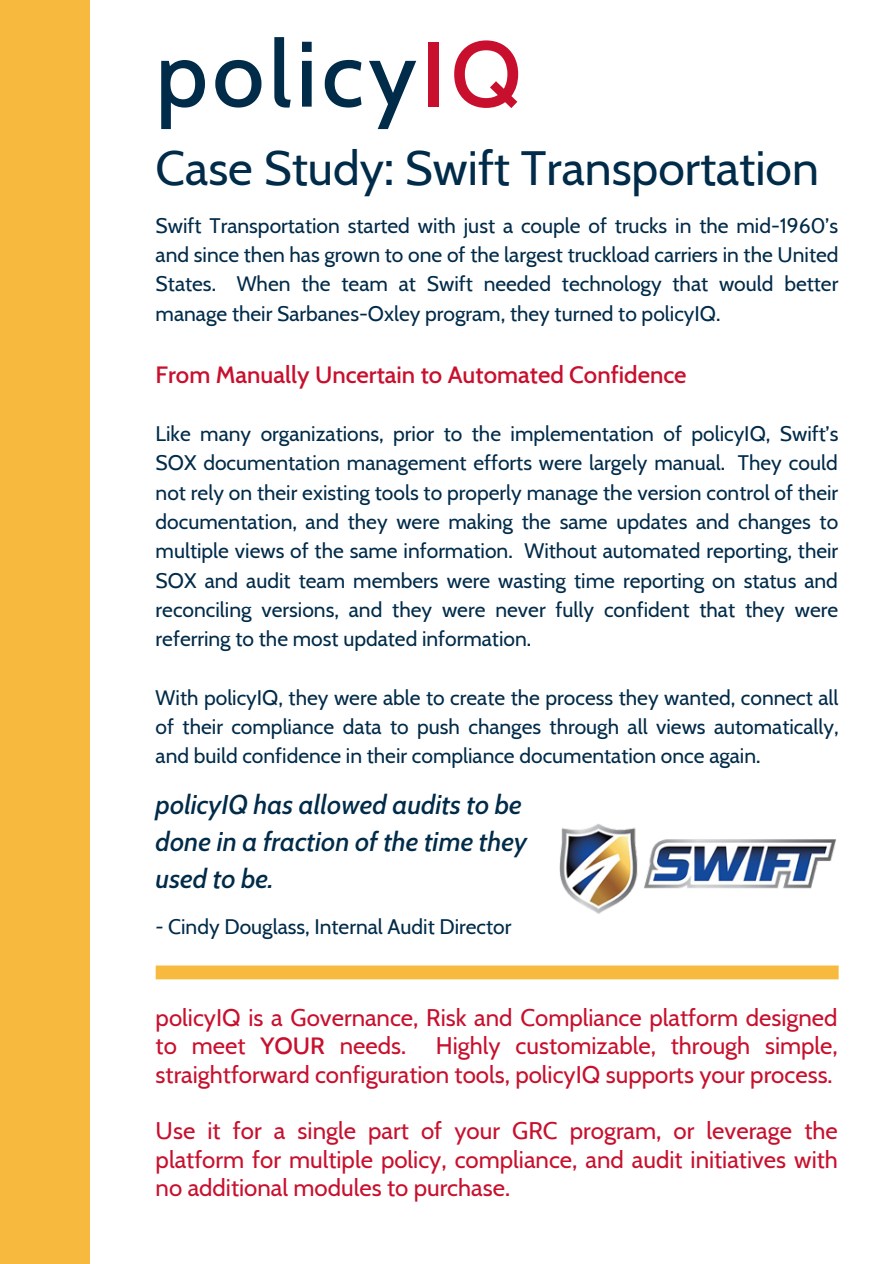
<style>
.page{position:relative;width:894px;height:1264px;background:#fff}
.page>*{position:absolute;margin:0;border:0;box-sizing:border-box;transform-origin:0 0}
.t1{font:500 92.7px "Cabin";letter-spacing:.05em;color:#002b49}
.t2{font:48px "Cabin";color:#002b49}
.t3{font:italic 500 27px/37px "Cabin";color:#002b49}
.t4{font:24px/28.3px "Cabin";color:#c8102e;text-align:justify}
.t5{font:500 24px "Cabin";color:#c8102e}
.t6{font:21px/29.2px "Cabin";color:#002b49;text-align:justify}
.s1{color:#c8102e}
.s2{font-style:italic}
.s3{font-weight:500}
</style>
<div class="page">
<svg style="left:156px;top:965px;width:682px;height:14px;background:#f7bb45"></svg>
<div style="left:0;top:0;width:90px;height:1263px;background:#f7b93e"></div>
<img style="left:559px;top:824px;width:277px;height:90px">
<h1 class="t1" style="left:156px;top:17px;width:367px">policy<span class="s1">IQ</span></h1>
<h2 class="t2" style="left:156px;top:138px;width:664px">Case Study: Swift Transportation</h2>
<p class="t6" style="left:156px;top:211px;width:684px">Swift Transportation started with just a couple of trucks in the mid-1960’s and since then has grown to one of the largest truckload carriers in the United States. When the team at Swift needed technology that would better manage their Sarbanes-Oxley program, they turned to policyIQ.</p>
<p class="t5" style="left:156px;top:359px;width:532px">From Manually Uncertain to Automated Confidence</p>
<p class="t6" style="left:156px;top:419px;width:684px">Like many organizations, prior to the implementation of policyIQ, Swift’s SOX documentation management efforts were largely manual. They could not rely on their existing tools to properly manage the version control of their documentation, and they were making the same updates and changes to multiple views of the same information. Without automated reporting, their SOX and audit team members were wasting time reporting on status and reconciling versions, and they were never fully confident that they were referring to the most updated information.</p>
<p class="t6" style="left:156px;top:682px;width:684px">With policyIQ, they were able to create the process they wanted, connect all of their compliance data to push changes through all views automatically, and build confidence in their compliance documentation once again.</p>
<p class="t3" style="left:156px;top:785px;width:373px">policyIQ has allowed audits to be done in a fraction of the time they used to be.</p>
<p class="t6" style="left:156px;top:911px;width:357px"><span class="s2">-</span> Cindy Douglass, Internal Audit Director</p>
<p class="t4" style="left:156px;top:1003px;width:683px">policyIQ is a Governance, Risk and Compliance platform designed to meet <span class="s3">YOUR</span> needs. Highly customizable, through simple, straightforward configuration tools, policyIQ supports your process.</p>
<p class="t4" style="left:156px;top:1116px;width:683px">Use it for a single part of your GRC program, or leverage the platform for multiple policy, compliance, and audit initiatives with no additional modules to purchase.</p>
</div>
